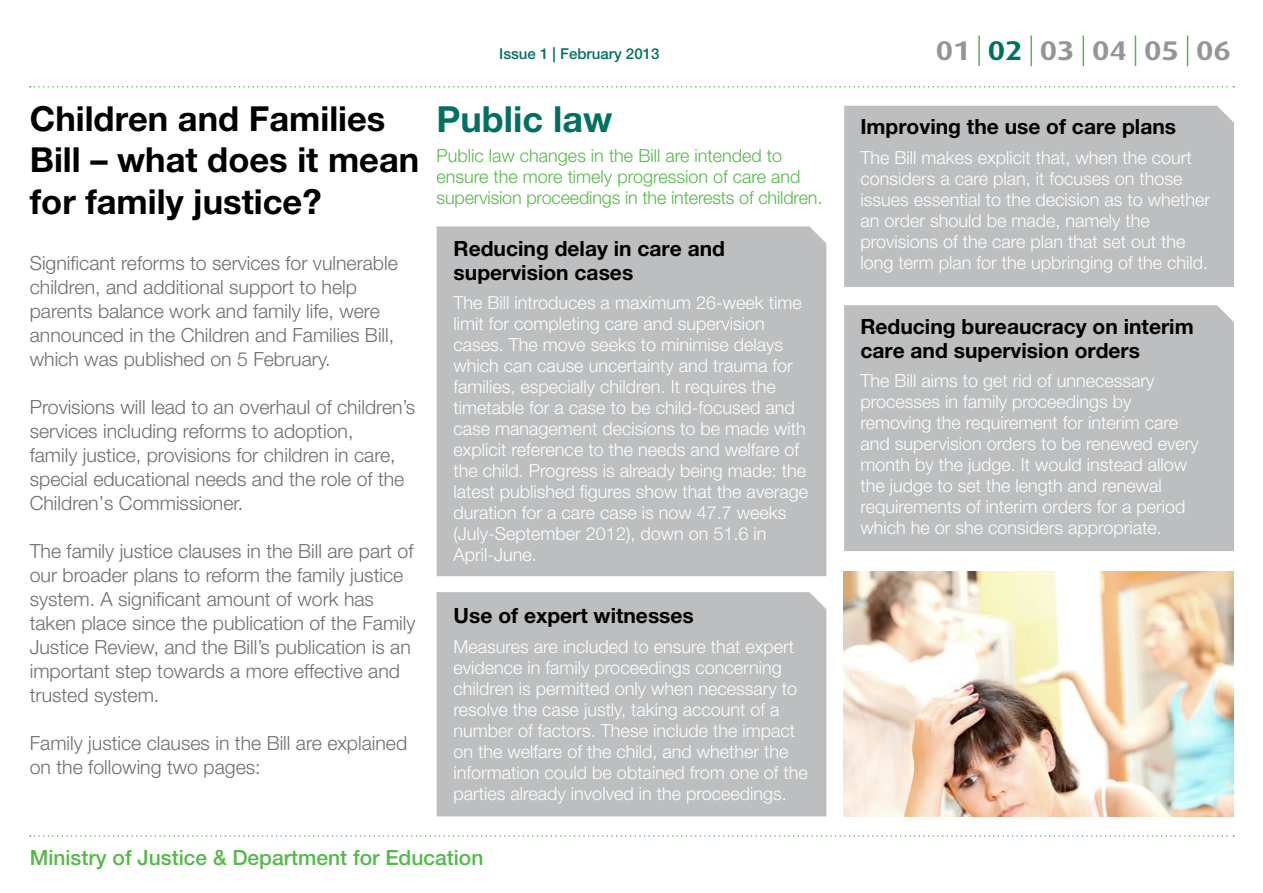
<style>
.page{position:relative;width:1263px;height:893px;background:#fff}
.page>*{position:absolute;margin:0;border:0;box-sizing:border-box;transform-origin:0 0}
.t1{font:700 36px "Helvetica Neue LT Pro";color:#007161}
.t2{font:700 34.5px/41.4px "Helvetica Neue LT Pro";color:#000}
.t3{font:700 expanded 27px "Dax Pro";color:#939598}
.t4{font:700 21px/24px "Helvetica Neue LT Pro";color:#000}
.t5{font:500 21px "Helvetica Neue LT Pro";color:#54b948}
.t6{font:300 19.5px/24px "Helvetica Neue LT Pro";color:#6d6e71}
.t7{font:300 18px/21px "Helvetica Neue LT Pro";color:#fff}
.t8{font:300 18px/21px "Helvetica Neue LT Pro";color:#54b948}
.t9{font:500 15px "Helvetica Neue LT Pro";color:#007161}
.s1{color:#007161}
</style>
<div class="page">
<div style="left:437px;top:226px;width:389px;height:350px;background:#bcbec0"></div>
<div style="left:844px;top:106px;width:390px;height:181px;background:#bcbec0"></div>
<div style="left:844px;top:305px;width:390px;height:246px;background:#bcbec0"></div>
<div style="left:437px;top:592px;width:389px;height:224px;background:#bcbec0"></div>
<img style="left:843px;top:572px;width:391px;height:244px">
<svg style="left:30px;top:86px;width:1204px;height:2px"></svg>
<svg style="left:30px;top:835px;width:1204px;height:2px"></svg>
<hr style="left:978px;top:35px;width:2px;height:31px;background:#54b948">
<hr style="left:1030px;top:35px;width:2px;height:31px;background:#54b948">
<hr style="left:1082px;top:35px;width:2px;height:31px;background:#54b948">
<hr style="left:1135px;top:35px;width:1px;height:31px;background:#54b948">
<hr style="left:1187px;top:35px;width:1px;height:31px;background:#54b948">
<h2 class="t2" style="left:30px;top:97px;width:391px">Children and Families<br>Bill – what does it mean for family justice?</h2>
<p class="t6" style="left:30px;top:251px;width:370px">Significant reforms to services for vulnerable children, and additional support to help parents balance work and family life, were announced in the Children and Families Bill, which was published on 5 February.</p>
<p class="t6" style="left:30px;top:395px;width:387px">Provisions will lead to an overhaul of children’s services including reforms to adoption,<br>family justice, provisions for children in care, special educational needs and the role of the Children’s Commissioner.</p>
<p class="t6" style="left:30px;top:539px;width:387px">The family justice clauses in the Bill are part of our broader plans to reform the family justice system. A significant amount of work has taken place since the publication of the Family Justice Review, and the Bill’s publication is an important step towards a more effective and trusted system.</p>
<p class="t6" style="left:30px;top:731px;width:379px">Family justice clauses in the Bill are explained on the following two pages:</p>
<p class="t9" style="left:499px;top:45px;width:162px">Issue 1 | February 2013</p>
<h1 class="t1" style="left:437px;top:97px;width:177px">Public law</h1>
<p class="t8" style="left:437px;top:144px;width:387px">Public law changes in the Bill are intended to ensure the more timely progression of care and supervision proceedings in the interests of children.</p>
<p class="t4" style="left:454px;top:236px;width:273px">Reducing delay in care and supervision cases</p>
<p class="t7" style="left:454px;top:292px;width:356px">The Bill introduces a maximum 26-week time limit for completing care and supervision cases. The move seeks to minimise delays which can cause uncertainty and trauma for families, especially children. It requires the timetable for a case to be child-focused and case management decisions to be made with explicit reference to the needs and welfare of the child. Progress is already being made: the latest published figures show that the average duration for a care case is now 47.7 weeks (July-September 2012), down on 51.6 in April-June.</p>
<p class="t4" style="left:454px;top:603px;width:242px">Use of expert witnesses</p>
<p class="t7" style="left:454px;top:635px;width:356px">Measures are included to ensure that expert evidence in family proceedings concerning children is permitted only when necessary to resolve the case justly, taking account of a number of factors. These include the impact on the welfare of the child, and whether the information could be obtained from one of the parties already involved in the proceedings.</p>
<p class="t5" style="left:30px;top:845px;width:455px">Ministry of Justice &amp; Department for Education</p>
<h3 class="t3" style="left:936px;top:33px;width:297px">01 <span class="s1">02</span> 03 04 05 06</h3>
<p class="t4" style="left:860px;top:114px;width:317px">Improving the use of care plans</p>
<p class="t7" style="left:860px;top:147px;width:351px">The Bill makes explicit that, when the court considers a care plan, it focuses on those issues essential to the decision as to whether an order should be made, namely the provisions of the care plan that set out the long term plan for the upbringing of the child.</p>
<p class="t4" style="left:860px;top:314px;width:335px">Reducing bureaucracy on interim care and supervision orders</p>
<p class="t7" style="left:860px;top:370px;width:340px">The Bill aims to get rid of unnecessary processes in family proceedings by removing the requirement for interim care and supervision orders to be renewed every month by the judge. It would instead allow the judge to set the length and renewal requirements of interim orders for a period which he or she considers appropriate.</p>
</div>
